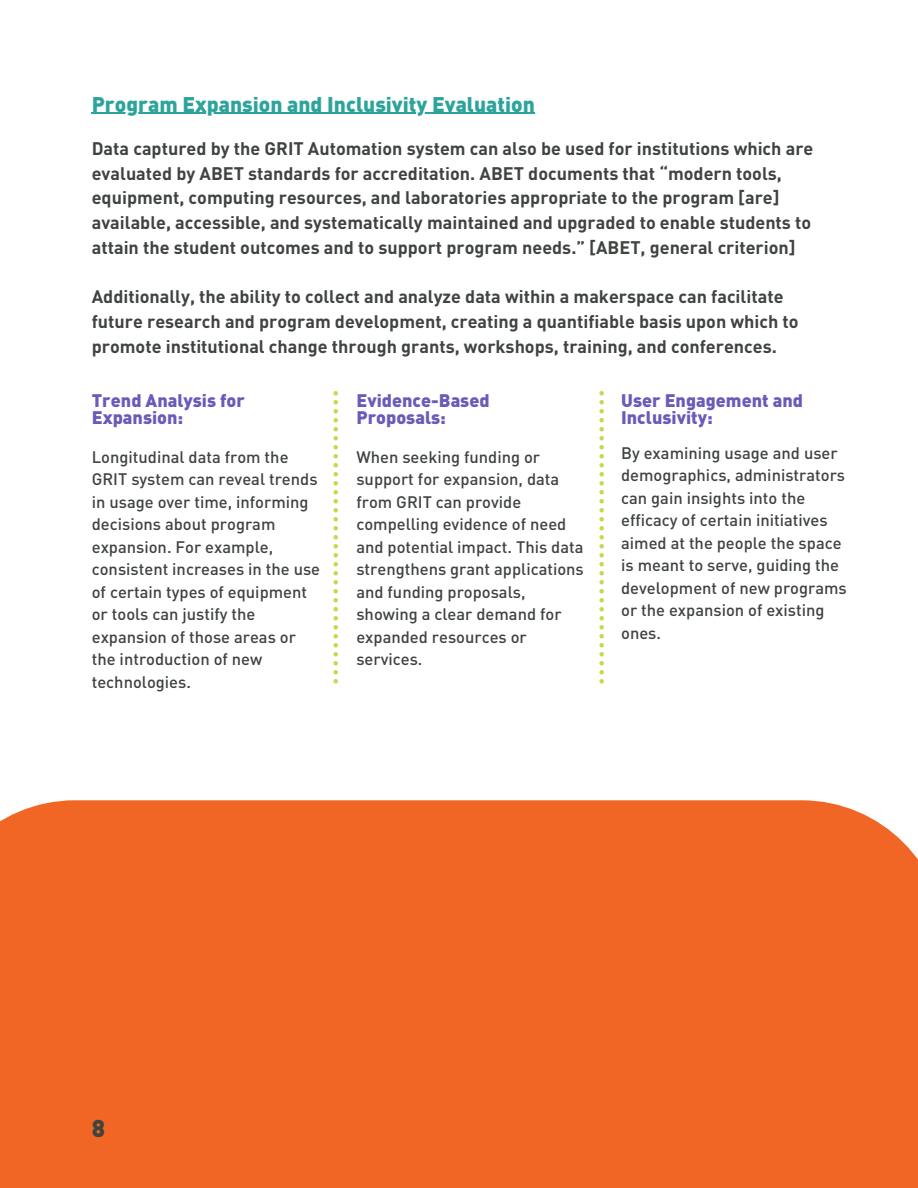
<style>
.page{position:relative;width:918px;height:1188px;background:#fff}
.page>*{position:absolute;margin:0;border:0;box-sizing:border-box;transform-origin:0 0}
.t1{font:900 24px "DIN Pro";color:#3f4440}
.t2{font:900 21px "DIN Pro";color:#2da49b}
.t3{font:700 18px/24.8px "DIN Pro";color:#3f4440}
.t4{font:900 18px/16.8px "DIN Pro";color:#6b5bb8}
.t5{font:500 16.5px/22.5px "DIN Pro";color:#3f4440}
</style>
<div class="page">
<hr style="left:92px;top:113px;width:443px;height:1px;background:#2da49b">
<svg style="left:333px;top:391px;width:5px;height:293px"></svg>
<svg style="left:599px;top:391px;width:5px;height:293px"></svg>
<div style="left:0;top:800px;width:918px;height:388px;background:#f16624"></div>
<h1 class="t2" style="left:92px;top:90px;width:445px">Program Expansion and Inclusivity Evaluation</h1>
<p class="t3" style="left:92px;top:135px;width:723px">Data captured by the GRIT Automation system can also be used for institutions which are evaluated by ABET standards for accreditation. ABET documents that “modern tools, equipment, computing resources, and laboratories appropriate to the program [are] available, accessible, and systematically maintained and upgraded to enable students to attain the student outcomes and to support program needs.” [ABET, general criterion]</p>
<p class="t3" style="left:92px;top:284px;width:708px">Additionally, the ability to collect and analyze data within a makerspace can facilitate future research and program development, creating a quantifiable basis upon which to promote institutional change through grants, workshops, training, and conferences.</p>
<p class="t4" style="left:92px;top:392px;width:155px">Trend Analysis for<br>Expansion:</p>
<p class="t5" style="left:92px;top:445px;width:230px">Longitudinal data from the<br>GRIT system can reveal trends in usage over time, informing decisions about program expansion. For example, consistent increases in the use of certain types of equipment or tools can justify the expansion of those areas or the introduction of new technologies.</p>
<p class="t4" style="left:356px;top:392px;width:135px">Evidence-Based<br>Proposals:</p>
<p class="t5" style="left:356px;top:445px;width:229px">When seeking funding or support for expansion, data from GRIT can provide compelling evidence of need and potential impact. This data strengthens grant applications and funding proposals, showing a clear demand for expanded resources or services.</p>
<p class="t4" style="left:621px;top:392px;width:183px">User Engagement and<br>Inclusivity:</p>
<p class="t5" style="left:621px;top:441px;width:227px">By examining usage and user demographics, administrators can gain insights into the efficacy of certain initiatives aimed at the people the space is meant to serve, guiding the development of new programs or the expansion of existing ones.</p>
<p class="t1" style="left:92px;top:1112px;width:15px">8</p>
</div>
